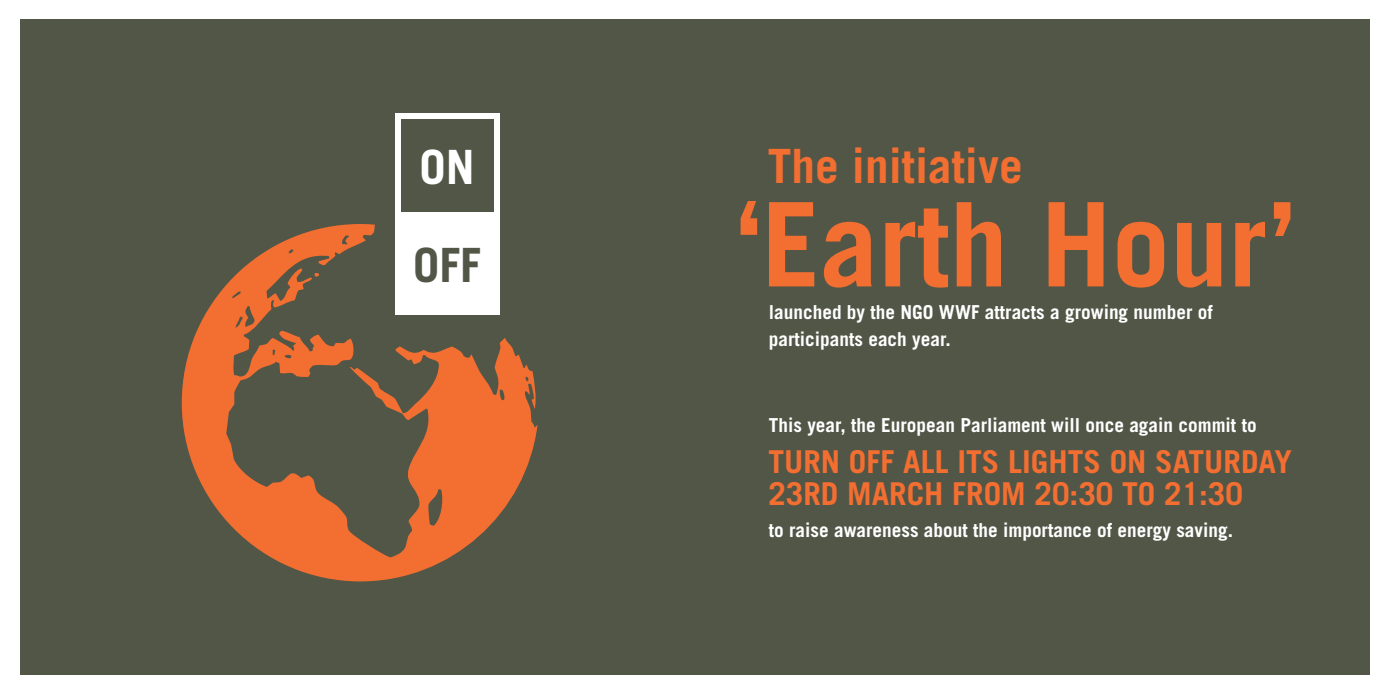
<style>
.page{position:relative;width:1389px;height:695px;background:#fff}
.page>*{position:absolute;margin:0;border:0;box-sizing:border-box;transform-origin:0 0}
.t1{font:700 116.55px "Trade Gothic";color:#f36e31}
.t2{font:700 47.25px "Trade Gothic";color:#f36e31}
.t3{font:700 47.25px "Trade Gothic";color:#525647}
.t4{font:700 47.25px "Trade Gothic";color:#fff}
.t5{font:700 31.5px/31.5px "Trade Gothic";color:#f36e31}
.t6{font:700 19.25px "Trade Gothic";color:#fff}
</style>
<div class="page">
<div style="left:20px;top:20px;width:1349px;height:655px;background:#525647"></div>
<svg style="left:182px;top:224px;width:356px;height:357px"></svg>
<div style="left:395px;top:113px;width:104px;height:202px;background:#fff"></div>
<div style="left:401px;top:119px;width:92px;height:93px;background:#525647"></div>
<h2 class="t4" style="left:420px;top:138px;width:26px">ON</h2>
<h2 class="t2" style="left:768px;top:137px;width:256px">The initiative</h2>
<h2 class="t3" style="left:413px;top:235px;width:23px">OFF</h2>
<h1 class="t1" style="left:736px;top:173px;width:561px">‘Earth Hour’</h1>
<p class="t6" style="left:769px;top:301px;width:143px">launched by the NGO</p>
<p class="t6" style="left:939px;top:301px;width:15px">WWF</p>
<p class="t6" style="left:985px;top:301px;width:229px">attracts a growing number of</p>
<p class="t6" style="left:769px;top:327px;width:183px">participants each year.</p>
<p class="t6" style="left:769px;top:413px;width:489px">This year, the European Parliament will once again commit to</p>
<h3 class="t5" style="left:768px;top:446px;width:525px">turn off all its lights on Saturday<br>23rd March from 20:30 to 21:30</h3>
<p class="t6" style="left:769px;top:518px;width:466px">to raise awareness about the importance of energy saving.</p>
</div>
